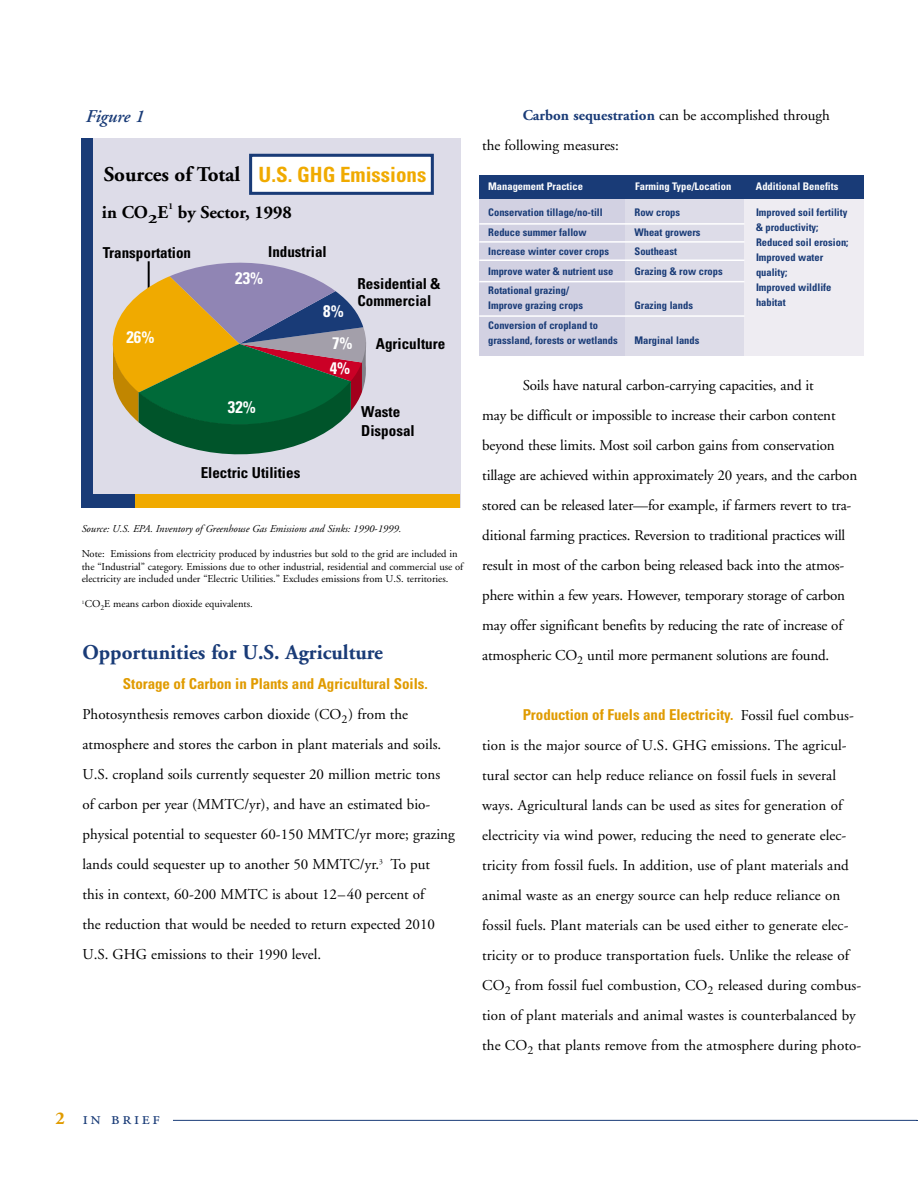
<style>
.page{position:relative;width:918px;height:1188px;background:#fff}
.page>*{position:absolute;margin:0;border:0;box-sizing:border-box;transform-origin:0 0}
.t1{font:700 21px "Adobe Garamond";color:#193b77}
.t2{font:700 condensed 21px "Univers";color:#f0aa00}
.t3{font:700 18px "Adobe Garamond";color:#000}
.t4{font:18px "Adobe Garamond Regular SC";letter-spacing:.15em;color:#193b77}
.t5{font:italic 600 18px "Adobe Garamond";color:#193b77}
.t6{font:700 condensed 16.8px "Univers";color:#fff}
.t7{font:15px/30px "Adobe Garamond";color:#000}
.t8{font:700 condensed 15px "Univers";letter-spacing:-.005em;color:#e09b00}
.t9{font:700 condensed 15px/18px "Univers";color:#000}
.t10{font:700 condensed 10.5px/15px "Univers";color:#193b77}
.t11{font:10.5px/12.6px "Adobe Garamond";color:#000}
.t12{font:italic 10.5px "Adobe Garamond";color:#000}
.t13{font:700 condensed 10.5px "Univers";color:#fff}
.t14{font:700 9px "Adobe Garamond";color:#000}
.s1{font-family:"Adobe Garamond";font-stretch:normal;color:#000}
.s2{font-weight:700;color:#193b77}
.s3{font-family:"Adobe Garamond";font-weight:400;font-stretch:normal;color:#000}
.s4{font-family:"Adobe Garamond";font-weight:700;color:#e09b00}
</style>
<div class="page">
<div style="left:479px;top:176px;width:385px;height:180px;background:#d2d1e2"></div>
<div style="left:626px;top:176px;width:238px;height:180px;background:#dddce8"></div>
<div style="left:744px;top:176px;width:120px;height:180px;background:#eeecf2"></div>
<hr style="left:173px;top:1120px;width:744px;height:1px;background:#193b77">
<div style="left:479px;top:176px;width:385px;height:24px;background:#193b77"></div>
<hr style="left:479px;top:223px;width:265px;height:2px;background:#fff">
<hr style="left:479px;top:241px;width:265px;height:2px;background:#fff">
<hr style="left:479px;top:260px;width:265px;height:1px;background:#fff">
<hr style="left:479px;top:281px;width:265px;height:1px;background:#fff">
<hr style="left:479px;top:315px;width:265px;height:2px;background:#fff">
<div style="left:81px;top:139px;width:379px;height:369px;background:#dddce8"></div>
<div style="left:81px;top:495px;width:379px;height:13px;background:#193b77"></div>
<div style="left:135px;top:495px;width:325px;height:13px;background:#f0aa00"></div>
<div style="left:81px;top:139px;width:12px;height:368px;background:#193b77"></div>
<div style="left:249px;top:154px;width:185px;height:41px;background:#fff;border:3px solid #193b77"></div>
<svg style="left:112px;top:261px;width:255px;height:194px"></svg>
<p class="t5" style="left:86px;top:110px;width:60px">Figure 1</p>
<h1 class="t2" style="left:104px;top:167px;width:324px"><span class="s1">Sources of Total</span> U.S. GHG Emissions</h1>
<p class="t3" style="left:102px;top:205px;width:68px">in CO<sub>2</sub>E</p>
<p class="t14" style="left:169px;top:203px;width:6px">1</p>
<p class="t3" style="left:178px;top:205px;width:116px">by Sector, 1998</p>
<p class="t9" style="left:103px;top:245px;width:90px">Transportation</p>
<p class="t6" style="left:126px;top:331px;width:29px">26%</p>
<p class="t9" style="left:268px;top:244px;width:60px">Industrial</p>
<p class="t6" style="left:235px;top:272px;width:29px">23%</p>
<p class="t6" style="left:323px;top:305px;width:22px">8%</p>
<p class="t9" style="left:358px;top:277px;width:84px;line-height:16.8px">Residential &amp;<br>Commercial</p>
<p class="t6" style="left:228px;top:401px;width:29px">32%</p>
<p class="t9" style="left:201px;top:465px;width:101px">Electric Utilities</p>
<p class="t6" style="left:332px;top:337px;width:22px">7%</p>
<p class="t6" style="left:330px;top:362px;width:22px">4%</p>
<p class="t9" style="left:376px;top:336px;width:71px">Agriculture</p>
<p class="t9" style="left:361px;top:405px;width:55px">Waste<br>Disposal</p>
<p class="t12" style="left:82px;top:524px;width:321px">Source: U.S. EPA. Inventory of Greenhouse Gas Emissions and Sinks: 1990-1999.</p>
<p class="t11" style="left:82px;top:548px;width:383px">Note: Emissions from electricity produced by industries but sold to the grid are included in the “Industrial” category. Emissions due to other industrial, residential and commercial use of electricity are included under “Electric Utilities.” Excludes emissions from U.S. territories.</p>
<p class="t11" style="left:82px;top:599px;width:173px"><sup>1</sup>CO<sub>2</sub>E means carbon dioxide equivalents.</p>
<h1 class="t1" style="left:82px;top:644px;width:302px">Opportunities for U.S. Agriculture</h1>
<p class="t8" style="left:123px;top:678px;width:306px">Storage of Carbon in Plants and Agricultural Soils.</p>
<p class="t7" style="left:82px;top:701px;width:374px">Photosynthesis removes carbon dioxide (CO<sub>2</sub>) from the atmosphere and stores the carbon in plant materials and soils.<br>U.S. cropland soils currently sequester 20 million metric tons of carbon per year (MMTC/yr), and have an estimated bio&shy;physical potential to sequester 60-150 MMTC/yr more; grazing lands could sequester up to another 50 MMTC/yr.<sup>3</sup> To put<br>this in context, 60-200 MMTC is about 12–40 percent of<br>the reduction that would be needed to return expected 2010<br>U.S. GHG emissions to their 1990 level.</p>
<p class="t7" style="left:482px;top:102px;width:349px;text-indent:40px"><span class="s2">Carbon sequestration</span> can be accomplished through the following measures:</p>
<p class="t13" style="left:488px;top:183px;width:96px">Management Practice</p>
<p class="t13" style="left:635px;top:183px;width:98px">Farming Type/Location</p>
<p class="t13" style="left:756px;top:183px;width:84px">Additional Benefits</p>
<p class="t10" style="left:488px;top:206px;width:116px">Conservation tillage/no-till</p>
<p class="t10" style="left:635px;top:206px;width:47px">Row crops</p>
<p class="t10" style="left:488px;top:225px;width:100px">Reduce summer fallow</p>
<p class="t10" style="left:634px;top:225px;width:68px">Wheat growers</p>
<p class="t10" style="left:488px;top:245px;width:122px">Increase winter cover crops</p>
<p class="t10" style="left:634px;top:245px;width:44px">Southeast</p>
<p class="t10" style="left:488px;top:264px;width:127px">Improve water &amp; nutrient use</p>
<p class="t10" style="left:634px;top:264px;width:90px">Grazing &amp; row crops</p>
<p class="t10" style="left:488px;top:284px;width:96px">Rotational grazing/<br>Improve grazing crops</p>
<p class="t10" style="left:634px;top:299px;width:60px">Grazing lands</p>
<p class="t10" style="left:488px;top:318px;width:131px">Conversion of cropland to grassland, forests or wetlands</p>
<p class="t10" style="left:634px;top:333px;width:66px">Marginal lands</p>
<p class="t10" style="left:756px;top:206px;width:94px">Improved soil fertility &amp; productivity;<br>Reduced soil erosion;<br>Improved water quality;<br>Improved wildlife habitat</p>
<p class="t7" style="left:482px;top:372px;width:377px;text-indent:40px">Soils have natural carbon-carrying capacities, and it<br>may be difficult or impossible to increase their carbon content beyond these limits. Most soil carbon gains from conservation tillage are achieved within approximately 20 years, and the carbon stored can be released later—for example, if farmers revert to tra&shy;ditional farming practices. Reversion to traditional practices will result in most of the carbon being released back into the atmos&shy;phere within a few years. However, temporary storage of carbon may offer significant benefits by reducing the rate of increase of atmospheric CO<sub>2</sub> until more permanent solutions are found.</p>
<p class="t8" style="left:523px;top:709px;width:333px">Production of Fuels and Electricity. <span class="s3">Fossil fuel combus-</span></p>
<p class="t7" style="left:482px;top:732px;width:381px">tion is the major source of U.S. GHG emissions. The agricul&shy;tural sector can help reduce reliance on fossil fuels in several ways. Agricultural lands can be used as sites for generation of electricity via wind power, reducing the need to generate elec&shy;tricity from fossil fuels. In addition, use of plant materials and animal waste as an energy source can help reduce reliance on fossil fuels. Plant materials can be used either to generate elec&shy;tricity or to produce transportation fuels. Unlike the release of CO<sub>2</sub> from fossil fuel combustion, CO<sub>2</sub> released during combus&shy;tion of plant materials and animal wastes is counterbalanced by the CO<sub>2</sub> that plants remove from the atmosphere during photo-</p>
<p class="t4" style="left:56px;top:1111px;width:106px"><span class="s4">2</span> in brief</p>
</div>
